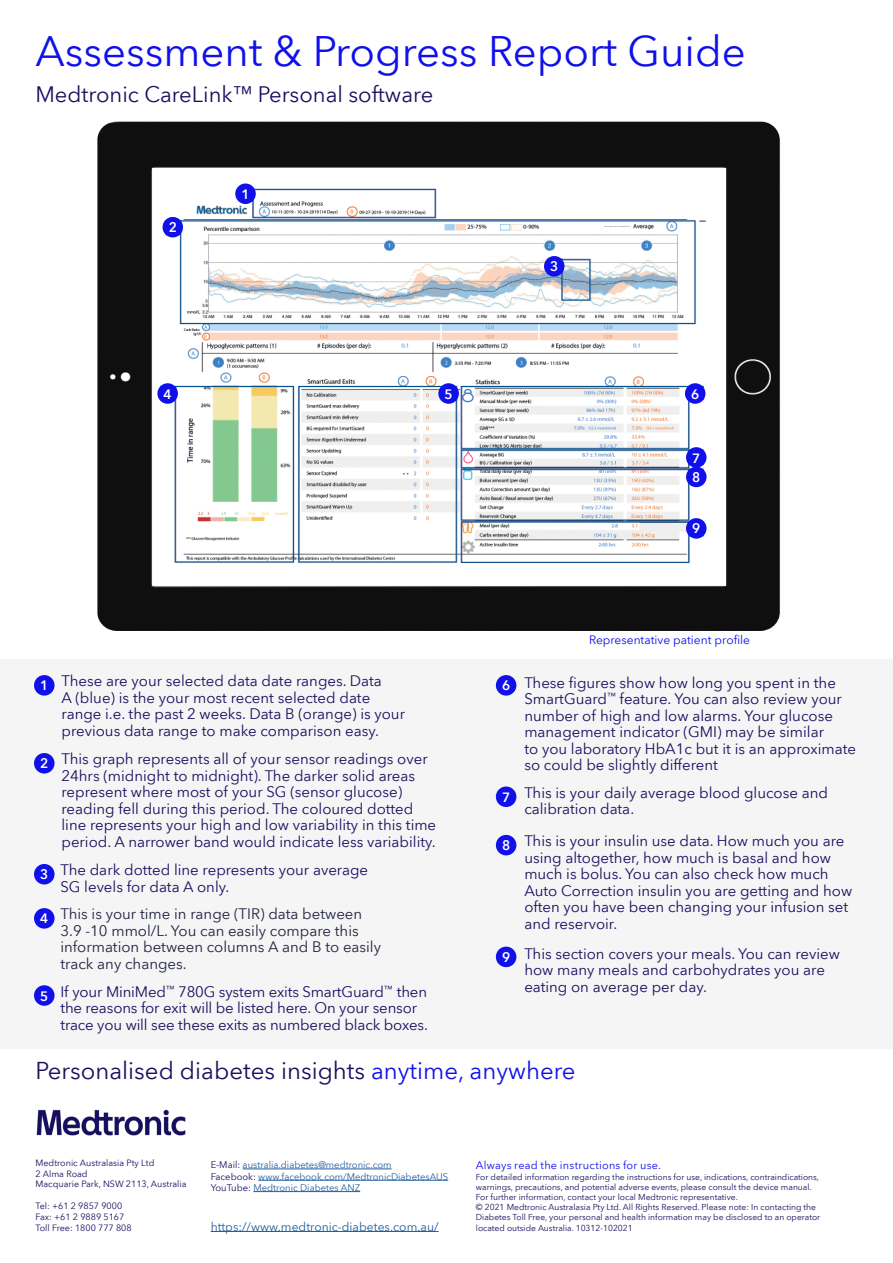
<style>
.page{position:relative;width:893px;height:1263px;background:#fff}
.page>*{position:absolute;margin:0;border:0;box-sizing:border-box;transform-origin:0 0}
.t1{font:42px "Avenir Next World";color:#1010eb}
.t2{font:24px "Avenir Next World";color:#170f5f}
.t3{font:22.05px "Avenir Next World";color:#170f5f}
.t4{font:15px/16.5px "Avenir Next World";color:#170f5f}
.t5{font:15px/16.5px "Avenir Next World";color:#1f2341}
.t6{font:600 13.35px/19.5px "Avenir Next World";color:#fff}
.t7{font:12.15px "Avenir Next World";color:#215e9e}
.t8{font:12px "Avenir Next World";color:#1010eb}
.t9{font:10.95px "Avenir Next World";letter-spacing:.02em;color:#1010eb}
.t10{font:9.45px/11.4px "Avenir Next World";color:#215e9e}
.t11{font:9px/10.8px "Avenir Next World";color:#170f5f}
.t12{font:8.55px/10.2px "Avenir Next World";color:#170f5f}
.s1{font-size:19.5px}
.s2{color:#1010eb}
.s3{color:#170f5f}
</style>
<div class="page">
<div style="left:0;top:659px;width:893px;height:389px;background:#f5f5f5"></div>
<hr style="left:243px;top:1169px;width:149px;height:1px;background:#215e9e">
<hr style="left:258px;top:1180px;width:190px;height:1px;background:#215e9e">
<hr style="left:253px;top:1191px;width:107px;height:1px;background:#215e9e">
<hr style="left:211px;top:1231px;width:228px;height:1px;background:#215e9e">
<img style="left:36px;top:1109px;width:150px;height:27px">
<div style="left:34px;top:675px;width:21px;height:21px;background:#1010eb;border-radius:50%"></div>
<div style="left:34px;top:753px;width:21px;height:20px;background:#1010eb;border-radius:50%"></div>
<div style="left:34px;top:864px;width:21px;height:20px;background:#1010eb;border-radius:50%"></div>
<div style="left:34px;top:908px;width:21px;height:21px;background:#1010eb;border-radius:50%"></div>
<div style="left:34px;top:985px;width:21px;height:21px;background:#1010eb;border-radius:50%"></div>
<img style="left:97px;top:121px;width:683px;height:510px">
<div style="left:496px;top:675px;width:20px;height:21px;background:#1010eb;border-radius:50%"></div>
<div style="left:496px;top:786px;width:20px;height:21px;background:#1010eb;border-radius:50%"></div>
<div style="left:496px;top:835px;width:20px;height:20px;background:#1010eb;border-radius:50%"></div>
<div style="left:496px;top:947px;width:20px;height:20px;background:#1010eb;border-radius:50%"></div>
<div style="left:235px;top:183px;width:21px;height:21px;background:#1010eb;border-radius:50%"></div>
<div style="left:163px;top:217px;width:20px;height:20px;background:#1010eb;border-radius:50%"></div>
<div style="left:544px;top:256px;width:20px;height:21px;background:#1010eb;border-radius:50%"></div>
<div style="left:157px;top:383px;width:21px;height:21px;background:#1010eb;border-radius:50%"></div>
<div style="left:438px;top:383px;width:21px;height:21px;background:#1010eb;border-radius:50%"></div>
<div style="left:685px;top:383px;width:20px;height:21px;background:#1010eb;border-radius:50%"></div>
<div style="left:686px;top:447px;width:20px;height:21px;background:#1010eb;border-radius:50%"></div>
<div style="left:686px;top:467px;width:20px;height:20px;background:#1010eb;border-radius:50%"></div>
<div style="left:686px;top:518px;width:20px;height:21px;background:#1010eb;border-radius:50%"></div>
<h1 class="t1" style="left:35px;top:17px;width:712px">Assessment &amp; Progress Report Guide</h1>
<h3 class="t3" style="left:35px;top:76px;width:399px">Medtronic CareLink<span class="s1">™</span> Personal software</h3>
<p class="t6" style="left:169px;top:218px;width:10px">2</p>
<p class="t6" style="left:241px;top:184px;width:10px">1</p>
<p class="t6" style="left:550px;top:257px;width:10px">3</p>
<p class="t6" style="left:164px;top:384px;width:10px">4</p>
<p class="t6" style="left:445px;top:384px;width:10px">5</p>
<p class="t6" style="left:691px;top:384px;width:10px">6</p>
<p class="t6" style="left:692px;top:448px;width:10px">7<br>8</p>
<p class="t6" style="left:692px;top:519px;width:10px">9</p>
<p class="t6" style="left:40px;top:676px;width:10px">1</p>
<p class="t4" style="left:61px;top:673px;width:345px">These are your selected data date ranges. Data<br>A (blue) is the your most recent selected date range i.e. the past 2 weeks. Data B (orange) is your previous data range to make comparison easy.</p>
<p class="t6" style="left:40px;top:754px;width:10px">2</p>
<p class="t4" style="left:61px;top:751px;width:376px">This graph represents all of your sensor readings over 24hrs (midnight to midnight). The darker solid areas represent where most of your SG (sensor glucose) reading fell during this period. The coloured dotted line represents your high and low variability in this time period. A narrower band would indicate less variability.</p>
<p class="t6" style="left:40px;top:865px;width:10px">3</p>
<p class="t4" style="left:60px;top:862px;width:309px">The dark dotted line represents your average<br>SG levels for data A only.</p>
<p class="t6" style="left:40px;top:909px;width:10px">4</p>
<p class="t5" style="left:60px;top:906px;width:322px">This is your time in range (TIR) data between 3.9 -10 mmol/L. You can easily compare this information between columns A and B to easily track any changes.</p>
<p class="t4" style="left:60px;top:983px;width:369px;text-indent:-20px"><sub>5</sub> If your MiniMed<sup>™</sup> 780G system exits SmartGuard<sup>™</sup> then the reasons for exit will be listed here. On your sensor trace you will see these exits as numbered black boxes.</p>
<p class="t8" style="left:589px;top:630px;width:163px">Representative patient profile</p>
<p class="t4" style="left:524px;top:674px;width:333px;text-indent:-22px"><sub>6</sub> These figures show how long you spent in the SmartGuard<sup>™</sup> feature. You can also review your number of high and low alarms. Your glucose management indicator (GMI) may be similar<br>to you laboratory HbA1c but it is an approximate so could be slightly different</p>
<p class="t4" style="left:524px;top:784px;width:305px;text-indent:-22px"><sub>7</sub> This is your daily average blood glucose and calibration data.</p>
<p class="t4" style="left:524px;top:833px;width:329px;text-indent:-22px"><sub>8</sub> This is your insulin use data. How much you are using altogether, how much is basal and how much is bolus. You can also check how much Auto Correction insulin you are getting and how often you have been changing your infusion set and reservoir.</p>
<p class="t4" style="left:524px;top:945px;width:317px;text-indent:-22px"><sub>9</sub> This section covers your meals. You can review how many meals and carbohydrates you are eating on average per day.</p>
<h2 class="t2" style="left:36px;top:1051px;width:542px">Personalised diabetes insights <span class="s2">anytime, anywhere</span></h2>
<p class="t11" style="left:36px;top:1157px;width:153px">Medtronic Australasia Pty Ltd<br>2 Alma Road<br>Macquarie Park, NSW 2113, Australia</p>
<p class="t11" style="left:36px;top:1200px;width:98px">Tel: +61 2 9857 9000<br>Fax: +61 2 9889 5167<br>Toll Free: 1800 777 808</p>
<p class="t10" style="left:211px;top:1159px;width:239px"><span class="s3">E-Mail:</span> australia.diabetes@medtronic.com<br><span class="s3">Facebook:</span> www.facebook.com/MedtronicDiabetesAUS<br><span class="s3">YouTube:</span> Medtronic Diabetes ANZ</p>
<p class="t7" style="left:211px;top:1216px;width:229px">https://www.medtronic-diabetes.com.au/</p>
<p class="t9" style="left:476px;top:1157px;width:187px">Always read the instructions for use.</p>
<p class="t12" style="left:476px;top:1171px;width:346px">For detailed information regarding the instructions for use, indications, contraindications, warnings, precautions, and potential adverse events, please consult the device manual.<br>For further information, contact your local Medtronic representative.<br>© 2021 Medtronic Australasia Pty Ltd. All Rights Reserved. Please note: In contacting the Diabetes Toll Free, your personal and health information may be disclosed to an operator located outside Australia. 10312-102021</p>
</div>
